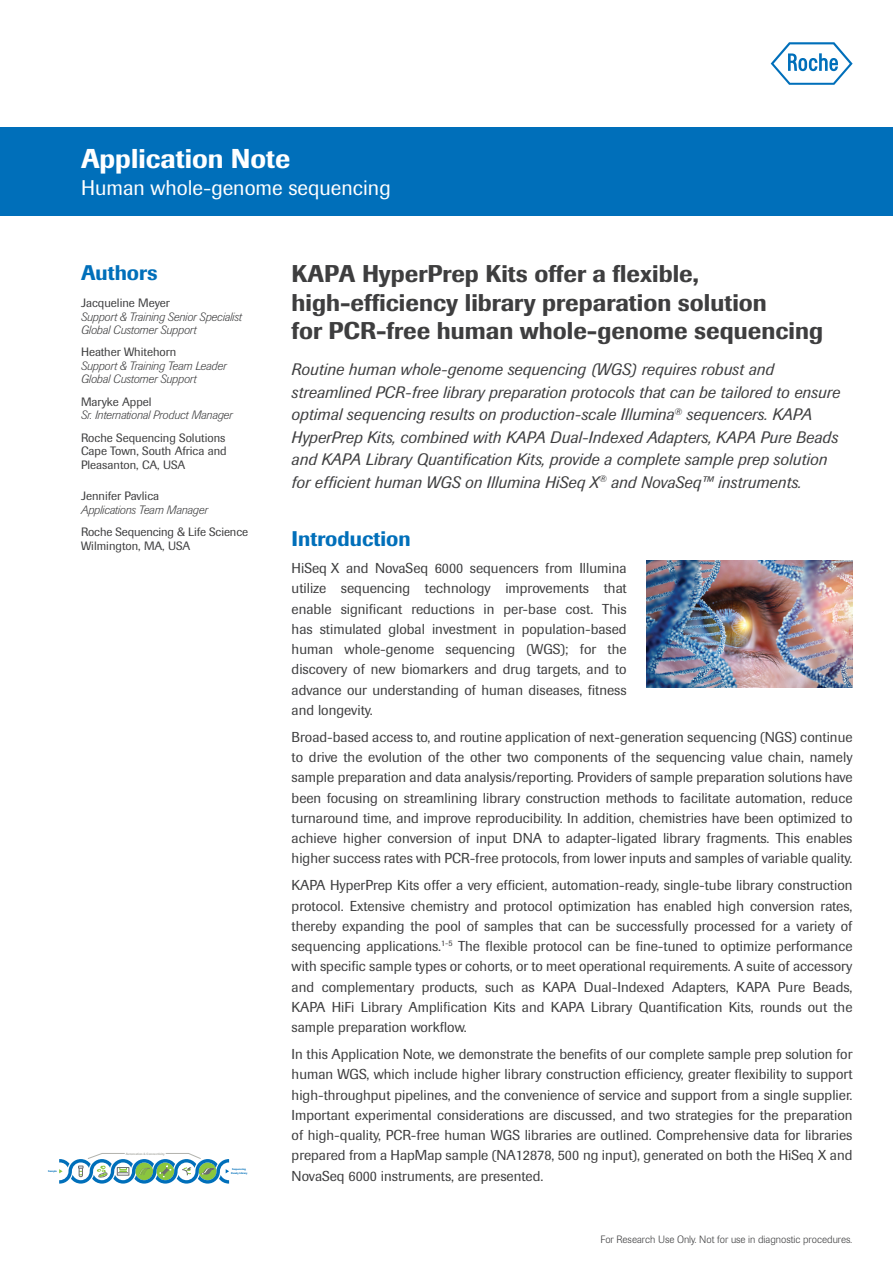
<style>
.page{position:relative;width:893px;height:1263px;background:#fff}
.page>*{position:absolute;margin:0;border:0;box-sizing:border-box;transform-origin:0 0}
.t1{font:500 27px "Imago Pro";color:#fff}
.Headline{font:500 24px/28.5px "Imago Pro";color:#3e3e3f}
.t2{font:21px "Imago Pro";color:#fff}
.Feature_Headline{font:500 21px "Imago Pro";color:#006fba}
.Subhead{font:italic 16.5px/22.5px "Imago Pro";color:#3e3e3f}
.Body_Text{font:14.25px/20.2px "Imago Pro";color:#3e3e3f;text-align:justify}
.t3{font:12px/13.5px "Imago Pro";color:#3e3e3f;text-align:justify}
.t4{font:italic 300 12px/13.5px "Imago Pro";letter-spacing:-.01em;color:#3e3e3f}
.t5{font:300 10.5px "Imago Pro";color:#3e3e3f}
.t6{font:500 3.15px "Imago Pro";color:#b2b3ad}
.t7{font:500 2.55px/3px "Imago Pro";color:#006fba;text-align:center}
</style>
<div class="page">
<div style="left:0;top:127px;width:893px;height:88px;background:#006fba"></div>
<svg style="left:771px;top:42px;width:82px;height:43px"></svg>
<svg style="left:59px;top:1153px;width:170px;height:30px"></svg>
<img style="left:647px;top:560px;width:205px;height:128px">
<h1 class="t1" style="left:81px;top:141px;width:211px">Application Note</h1>
<h3 class="t2" style="left:81px;top:174px;width:311px">Human whole-genome sequencing</h3>
<h3 class="Feature_Headline" style="left:81px;top:259px;width:78px">Authors</h3>
<p class="t3" style="left:81px;top:296px;width:90px">Jacqueline Meyer</p>
<p class="t4" style="left:81px;top:309px;width:162px">Support &amp; Training Senior Specialist<br>Global Customer Support</p>
<p class="t3" style="left:81px;top:345px;width:97px">Heather Whitehorn</p>
<p class="t4" style="left:81px;top:359px;width:147px">Support &amp; Training Team Leader<br>Global Customer Support</p>
<p class="t3" style="left:81px;top:395px;width:72px">Maryke Appel</p>
<p class="t4" style="left:81px;top:408px;width:153px">Sr. International Product Manager</p>
<p class="t3" style="left:81px;top:431px;width:147px">Roche Sequencing Solutions Cape Town, South Africa and Pleasanton, CA, USA</p>
<p class="t3" style="left:81px;top:489px;width:80px">Jennifer Pavlica</p>
<p class="t4" style="left:81px;top:503px;width:128px">Applications Team Manager</p>
<p class="t3" style="left:81px;top:525px;width:169px">Roche Sequencing &amp; Life Science<br>Wilmington, MA, USA</p>
<p class="t6" style="left:126px;top:1151px;width:40px">Automation &amp; Connectivity</p>
<p class="t7" style="left:48px;top:1169px;width:10px">Sample</p>
<p class="t7" style="left:231px;top:1168px;width:18px">Sequencing<br>Ready Library</p>
<p class="Headline" style="left:292px;top:259px;width:533px">KAPA HyperPrep Kits offer a flexible, high-efficiency library preparation solution<br>for PCR-free human whole-genome sequencing</p>
<p class="Subhead" style="left:292px;top:358px;width:550px">Routine human whole-genome sequencing (WGS) requires robust and streamlined PCR-free library preparation protocols that can be tailored to ensure optimal sequencing results on production-scale Illumina<sup>®</sup> sequencers. KAPA HyperPrep Kits, combined with KAPA Dual-Indexed Adapters, KAPA Pure Beads and KAPA Library Quantification Kits, provide a complete sample prep solution for efficient human WGS on Illumina HiSeq X<sup>®</sup> and NovaSeq™ instruments.</p>
<p class="Feature_Headline" style="left:292px;top:525px;width:121px">Introduction</p>
<p class="Body_Text" style="left:292px;top:558px;width:337px">HiSeq X and NovaSeq 6000 sequencers from Illumina utilize sequencing technology improvements that enable significant reductions in per-base cost. This has stimulated global investment in population-based human whole-genome sequencing (WGS); for the discovery of new biomarkers and drug targets, and to advance our understanding of human diseases, fitness and longevity.</p>
<p class="Body_Text" style="left:292px;top:727px;width:562px">Broad-based access to, and routine application of next-generation sequencing (NGS) continue to drive the evolution of the other two components of the sequencing value chain, namely sample preparation and data analysis/reporting. Providers of sample preparation solutions have been focusing on streamlining library construction methods to facilitate automation, reduce turnaround time, and improve reproducibility. In addition, chemistries have been optimized to achieve higher conversion of input DNA to adapter-ligated library fragments. This enables higher success rates with PCR-free protocols, from lower inputs and samples of variable quality.</p>
<p class="Body_Text" style="left:292px;top:875px;width:562px">KAPA HyperPrep Kits offer a very efficient, automation-ready, single-tube library construction protocol. Extensive chemistry and protocol optimization has enabled high conversion rates, thereby expanding the pool of samples that can be successfully processed for a variety of sequencing applications.<sup>1-5</sup> The flexible protocol can be fine-tuned to optimize performance with specific sample types or cohorts, or to meet operational requirements. A suite of accessory and complementary products, such as KAPA Dual-Indexed Adapters, KAPA Pure Beads, KAPA HiFi Library Amplification Kits and KAPA Library Quantification Kits, rounds out the sample preparation workflow.</p>
<p class="Body_Text" style="left:292px;top:1044px;width:562px">In this Application Note, we demonstrate the benefits of our complete sample prep solution for human WGS, which include higher library construction efficiency, greater flexibility to support high-throughput pipelines, and the convenience of service and support from a single supplier.<br>Important experimental considerations are discussed, and two strategies for the preparation of high-quality, PCR-free human WGS libraries are outlined. Comprehensive data for libraries prepared from a HapMap sample (NA12878, 500 ng input), generated on both the HiSeq X and NovaSeq 6000 instruments, are presented.</p>
<p class="t5" style="left:600px;top:1232px;width:253px">For Research Use Only. Not for use in diagnostic procedures.</p>
</div>
